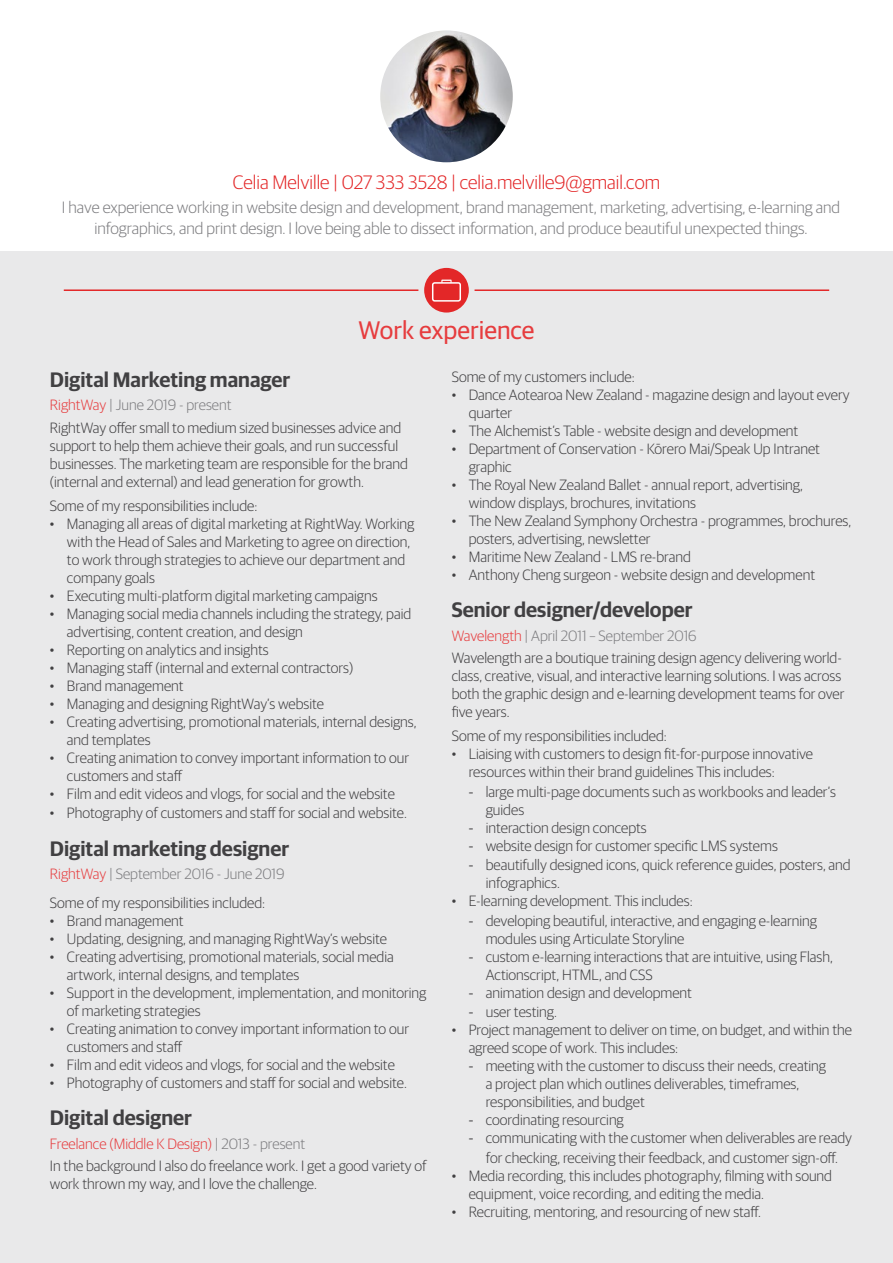
<style>
.page{position:relative;width:893px;height:1263px;background:#fff}
.page>*{position:absolute;margin:0;border:0;box-sizing:border-box;transform-origin:0 0}
.t1{font:25.5px "Guardian Sans";color:#e63c3e}
.t2{font:600 21px "Guardian Sans";color:#414042}
.t3{font:300 19.5px "Guardian Sans";color:#e32728}
.t4{font:300 16.5px/21px "Guardian Sans";color:#7c7c7f;text-align:center}
.t5{font:300 15px/18px "Guardian Sans";color:#414042}
.s1{color:#e63c3e}
.s2{color:#7c7c7f}
.s3{font-family:"Myriad Pro";font-weight:400}
</style>
<div class="page">
<div style="left:0;top:252px;width:893px;height:1011px;background:#e9e9ea"></div>
<div style="left:424px;top:268px;width:45px;height:45px;background:#e32728;border-radius:50%"></div>
<svg style="left:441px;top:280px;width:11px;height:2px"></svg>
<div style="left:432px;top:282px;width:29px;height:20px;border:2px solid #fff;border-radius:2px"></div>
<img style="left:380px;top:30px;width:133px;height:132px;border-radius:66px">
<hr style="left:64px;top:289px;width:354px;height:2px;background:#e32728">
<hr style="left:475px;top:289px;width:354px;height:2px;background:#e32728">
<h3 class="t3" style="left:233px;top:169px;width:429px">Celia Melville | 027 333 3528 | celia.melville9@gmail.com</h3>
<p class="t4" style="left:62px;top:196px;width:780px">I have experience working in website design and development, brand management, marketing, advertising, e-learning and infographics, and print design. I love being able to dissect information, and produce beautiful unexpected things.</p>
<h1 class="t1" style="left:358px;top:312px;width:178px">Work experience</h1>
<h2 class="t2" style="left:50px;top:364px;width:242px">Digital Marketing manager</h2>
<p class="t5" style="left:50px;top:393px;width:353px;line-height:22.2px"><span class="s1">RightWay</span> <span class="s2">| June 2019 - present<br></span>RightWay offer small to medium sized businesses advice and</p>
<p class="t5" style="left:50px;top:435px;width:360px">support to help them achieve their goals, and run successful businesses. The marketing team are responsible for the brand (internal and external) and lead generation for growth.</p>
<p class="t5" style="left:50px;top:495px;width:209px">Some of my responsibilities include:</p>
<p class="t5" style="left:67px;top:513px;width:349px;text-indent:-17px">• Managing all areas of digital marketing at RightWay. Working with the Head of Sales and Marketing to agree on direction, to work through strategies to achieve our department and company goals</p>
<p class="t5" style="left:50px;top:585px;width:329px">• Executing multi-platform digital marketing campaigns</p>
<p class="t5" style="left:67px;top:603px;width:346px;text-indent:-17px">• Managing social media channels including the strategy, paid advertising, content creation, and design</p>
<p class="t5" style="left:50px;top:639px;width:220px">• Reporting on analytics and insights</p>
<p class="t5" style="left:50px;top:657px;width:305px">• Managing staff (internal and external contractors)</p>
<p class="t5" style="left:50px;top:675px;width:135px">• Brand management</p>
<p class="t5" style="left:50px;top:693px;width:276px">• Managing and designing RightWay’s website</p>
<p class="t5" style="left:67px;top:711px;width:351px;text-indent:-17px">• Creating advertising, promotional materials, internal designs, and templates</p>
<p class="t5" style="left:67px;top:747px;width:344px;text-indent:-17px">• Creating animation to convey important information to our customers and staff</p>
<p class="t5" style="left:50px;top:783px;width:346px">• Film and edit videos and vlogs, for social and the website</p>
<p class="t5" style="left:50px;top:803px;width:358px">• Photography of customers and staff for social and website.</p>
<h2 class="t2" style="left:50px;top:833px;width:241px">Digital marketing designer</h2>
<p class="t5" style="left:50px;top:859px;width:236px;line-height:28.2px"><span class="s1">RightWay</span> <span class="s2">| September 2016 - June 2019<br></span>Some of my responsibilities included:</p>
<p class="t5" style="left:50px;top:910px;width:135px">• Brand management</p>
<p class="t5" style="left:50px;top:928px;width:339px">• Updating, designing, and managing RightWay’s website</p>
<p class="t5" style="left:67px;top:946px;width:328px;text-indent:-17px">• Creating advertising, promotional materials, social media artwork, internal designs, and templates</p>
<p class="t5" style="left:67px;top:982px;width:361px;text-indent:-17px">• Support in the development, implementation, and monitoring of marketing strategies</p>
<p class="t5" style="left:67px;top:1018px;width:344px;text-indent:-17px">• Creating animation to convey important information to our customers and staff</p>
<p class="t5" style="left:50px;top:1054px;width:346px">• Film and edit videos and vlogs, for social and the website</p>
<p class="t5" style="left:50px;top:1072px;width:358px">• Photography of customers and staff for social and website.</p>
<h2 class="t2" style="left:50px;top:1102px;width:144px">Digital designer</h2>
<p class="t5" style="left:50px;top:1132px;width:378px;line-height:22.2px"><span class="s1">Freelance (Middle K Design)</span> <span class="s2">| 2013 - present<br></span>In the background I also do freelance work. I get a good variety of</p>
<p class="t5" style="left:50px;top:1174px;width:268px">work thrown my way, and I love the challenge.</p>
<p class="t5" style="left:452px;top:367px;width:185px">Some of my customers include:</p>
<p class="t5" style="left:469px;top:385px;width:383px;text-indent:-17px">• Dance Aotearoa New Zealand - magazine design and layout every quarter</p>
<p class="t5" style="left:452px;top:421px;width:348px">• The Alchemist’s Table - website design and development</p>
<p class="t5" style="left:469px;top:439px;width:353px;text-indent:-17px">• Department of Conservation - Kōrero Mai/Speak Up Intranet graphic</p>
<p class="t5" style="left:469px;top:475px;width:336px;text-indent:-17px">• The Royal New Zealand Ballet - annual report, advertising, window displays, brochures, invitations</p>
<p class="t5" style="left:469px;top:511px;width:384px;text-indent:-17px">• The New Zealand Symphony Orchestra - programmes, brochures, posters, advertising, newsletter</p>
<p class="t5" style="left:452px;top:547px;width:241px">• Maritime New Zealand - LMS re-brand</p>
<p class="t5" style="left:452px;top:565px;width:365px">• Anthony Cheng surgeon - website design and development</p>
<h2 class="t2" style="left:452px;top:595px;width:242px">Senior designer/developer</h2>
<p class="t5" style="left:452px;top:624px;width:392px;line-height:22.2px"><span class="s1">Wavelength</span> <span class="s2">| April 2011 – September 2016<br></span>Wavelength are a boutique training design agency delivering world-</p>
<p class="t5" style="left:452px;top:666px;width:394px">class, creative, visual, and interactive learning solutions. I was across both the graphic design and e-learning development teams for over five years.</p>
<p class="t5" style="left:452px;top:726px;width:217px">Some of my responsibilities included:</p>
<p class="t5" style="left:469px;top:744px;width:346px;text-indent:-17px">• Liaising with customers to design fit-for-purpose innovative resources within their brand guidelines This includes:</p>
<p class="t5" style="left:486px;top:782px;width:352px;text-indent:-17px"><span class="s3">-</span> large multi-page documents such as workbooks and leader’s guides</p>
<p class="t5" style="left:469px;top:818px;width:180px"><span class="s3">-</span> interaction design concepts</p>
<p class="t5" style="left:469px;top:836px;width:311px"><span class="s3">-</span> website design for customer specific LMS systems</p>
<p class="t5" style="left:486px;top:855px;width:366px;text-indent:-17px"><span class="s3">-</span> beautifully designed icons, quick reference guides, posters, and infographics.</p>
<p class="t5" style="left:452px;top:891px;width:243px">• E-learning development. This includes:</p>
<p class="t5" style="left:486px;top:911px;width:333px;text-indent:-17px"><span class="s3">-</span> developing beautiful, interactive, and engaging e-learning modules using Articulate Storyline</p>
<p class="t5" style="left:486px;top:947px;width:349px;text-indent:-17px"><span class="s3">-</span> custom e-learning interactions that are intuitive, using Flash,<br>Actionscript, HTML, and CSS</p>
<p class="t5" style="left:469px;top:983px;width:225px"><span class="s3">-</span> animation design and development</p>
<p class="t5" style="left:469px;top:1002px;width:90px"><span class="s3">-</span> user testing.</p>
<p class="t5" style="left:469px;top:1020px;width:385px;text-indent:-17px">• Project management to deliver on time, on budget, and within the agreed scope of work. This includes:</p>
<p class="t5" style="left:486px;top:1056px;width:342px;text-indent:-17px"><span class="s3">-</span> meeting with the customer to discuss their needs, creating a project plan which outlines deliverables, timeframes, responsibilities, and budget</p>
<p class="t5" style="left:469px;top:1110px;width:157px"><span class="s3">-</span> coordinating resourcing</p>
<p class="t5" style="left:469px;top:1127px;width:385px;line-height:19.5px;text-align:center"><span class="s3">-</span> communicating with the customer when deliverables are ready for checking, receiving their feedback, and customer sign-off.</p>
<p class="t5" style="left:469px;top:1166px;width:365px;text-indent:-17px">• Media recording, this includes photography, filming with sound equipment, voice recording, and editing the media.</p>
<p class="t5" style="left:452px;top:1202px;width:311px">• Recruiting, mentoring, and resourcing of new staff.</p>
</div>
